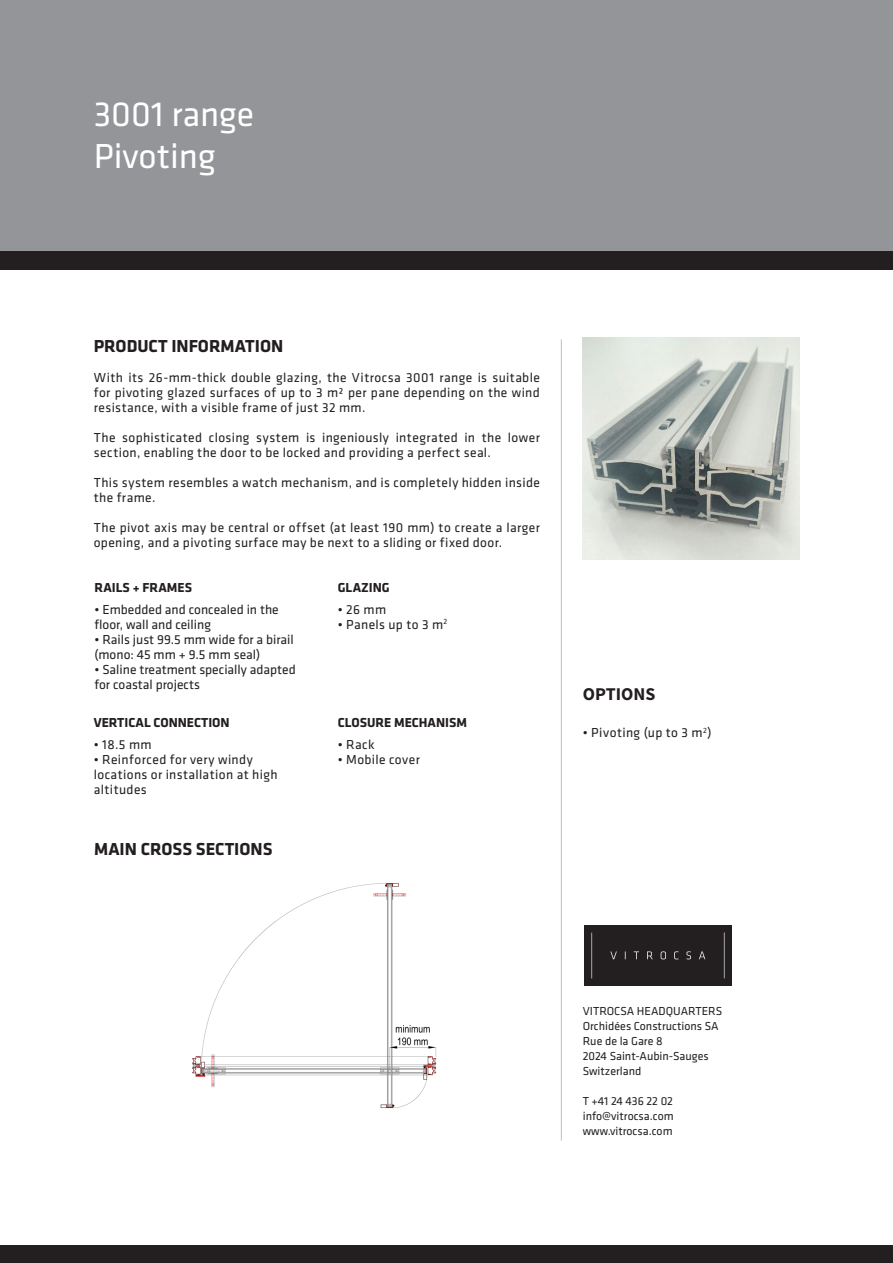
<style>
.page{position:relative;width:893px;height:1263px;background:#fff}
.page>*{position:absolute;margin:0;border:0;box-sizing:border-box;transform-origin:0 0}
.Titre_de_la_page{font:36px "Klavika";color:#fff}
.Corps_du_texte_-_gau{font:700 18px "Klavika";color:#231f20}
.Rubrique3{font:700 18px "Source Sans Pro";color:#231f20}
.Corps_du_texte_-_gau-2{font:13.5px/15px "Klavika";letter-spacing:.03em;color:#231f20}
.Rubrique3-2{font:13.5px/15px "Klavika";letter-spacing:.02em;color:#231f20}
.Rubrique3-3{font:13.5px/15px "Klavika";color:#231f20}
.Rubrique3-4{font:700 13.5px "Klavika";color:#231f20}
.TECHNO___Texte_coura{font:13.5px/15px "Klavika";color:#231f20}
.TECHNO___Texte_coura-2{font:13.5px "Klavika";letter-spacing:.03em;color:#231f20}
.Petits_caractères{font:12px "Klavika";color:#231f20}
</style>
<div class="page">
<div style="left:0;top:1246px;width:893px;height:17px;background:#231f20"></div>
<hr style="left:561px;top:339px;width:1px;height:801px;background:#bcbdc0">
<div style="left:0;top:251px;width:893px;height:19px;background:#231f20"></div>
<img style="left:583px;top:338px;width:216px;height:221px">
<div style="left:0;top:0;width:893px;height:251px;background:#939598"></div>
<div style="left:584px;top:926px;width:147px;height:60px;background:#231f20"></div>
<img style="left:192px;top:883px;width:245px;height:225px">
<p class="Titre_de_la_page" style="left:94px;top:94px;width:162px">3001 range</p>
<p class="Titre_de_la_page" style="left:94px;top:136px;width:123px">Pivoting</p>
<p class="Corps_du_texte_-_gau" style="left:94px;top:333px;width:191px">PRODUCT INFORMATION</p>
<p class="Corps_du_texte_-_gau-2" style="left:94px;top:370px;width:448px;text-align:justify">With its 26-mm-thick double glazing, the Vitrocsa 3001 range is suitable for pivoting glazed surfaces of up to 3 m² per pane depending on the wind resistance, with a visible frame of just 32 mm.</p>
<p class="Corps_du_texte_-_gau-2" style="left:94px;top:430px;width:448px">The sophisticated closing system is ingeniously integrated in the lower section, enabling the door to be locked and providing a perfect seal.</p>
<p class="Corps_du_texte_-_gau-2" style="left:94px;top:475px;width:448px">This system resembles a watch mechanism, and is completely hidden inside the frame.</p>
<p class="Corps_du_texte_-_gau-2" style="left:94px;top:520px;width:448px">The pivot axis may be central or offset (at least 190 mm) to create a larger opening, and a pivoting surface may be next to a sliding or fixed door.</p>
<p class="Rubrique3-4" style="left:95px;top:578px;width:99px">RAILS + FRAMES</p>
<p class="Rubrique3-3" style="left:95px;top:602px;width:186px">• Embedded and concealed in the floor, wall and ceiling</p>
<p class="Rubrique3-3" style="left:95px;top:632px;width:201px">• Rails just 99.5 mm wide for a birail (mono: 45 mm + 9.5 mm seal)</p>
<p class="TECHNO___Texte_coura" style="left:95px;top:662px;width:203px">• Saline treatment specially adapted for coastal projects</p>
<p class="Rubrique3-4" style="left:94px;top:713px;width:137px">VERTICAL CONNECTION</p>
<p class="Rubrique3-2" style="left:94px;top:737px;width:59px">• 18.5 mm</p>
<p class="Rubrique3-2" style="left:94px;top:752px;width:185px">• Reinforced for very windy locations or installation at high altitudes</p>
<p class="Corps_du_texte_-_gau" style="left:94px;top:836px;width:180px">MAIN CROSS SECTIONS</p>
<p class="Rubrique3-4" style="left:338px;top:578px;width:54px">GLAZING</p>
<p class="Rubrique3-2" style="left:338px;top:602px;width:50px">• 26 mm</p>
<p class="Rubrique3-2" style="left:338px;top:617px;width:111px">• Panels up to 3 m<sup>2</sup></p>
<p class="Rubrique3-4" style="left:338px;top:713px;width:131px">CLOSURE MECHANISM</p>
<p class="Rubrique3-2" style="left:338px;top:737px;width:38px">• Rack</p>
<p class="Rubrique3-2" style="left:338px;top:752px;width:84px">• Mobile cover</p>
<p class="Rubrique3" style="left:583px;top:683px;width:74px">OPTIONS</p>
<p class="TECHNO___Texte_coura-2" style="left:583px;top:725px;width:130px">• Pivoting (up to 3 m<sup>2</sup>)</p>
<p class="Petits_caractères" style="left:583px;top:1004px;width:141px">VITROCSA HEADQUARTERS</p>
<p class="Petits_caractères" style="left:583px;top:1019px;width:137px">Orchidées Constructions SA</p>
<p class="Petits_caractères" style="left:583px;top:1034px;width:81px">Rue de la Gare 8</p>
<p class="Petits_caractères" style="left:583px;top:1049px;width:127px">2024 Saint-Aubin-Sauges</p>
<p class="Petits_caractères" style="left:583px;top:1064px;width:60px">Switzerland</p>
<p class="Petits_caractères" style="left:583px;top:1094px;width:92px">T +41 24 436 22 02</p>
<p class="Petits_caractères" style="left:583px;top:1109px;width:92px">info@vitrocsa.com</p>
<p class="Petits_caractères" style="left:583px;top:1124px;width:91px">www.vitrocsa.com</p>
</div>
